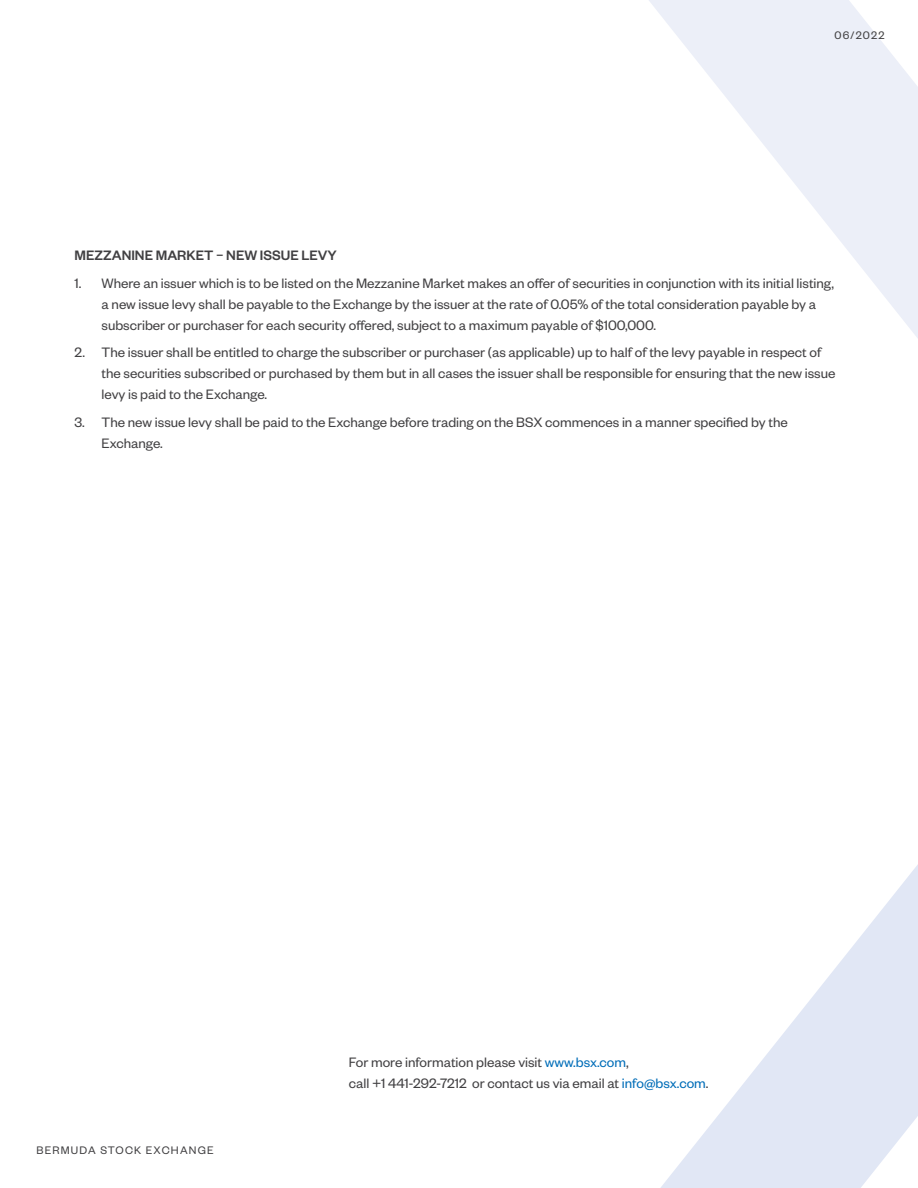
<style>
.page{position:relative;width:918px;height:1188px;background:#fff}
.page>*{position:absolute;margin:0;border:0;box-sizing:border-box;transform-origin:0 0}
.t1{font:15px/21px "Founders Grotesk";color:#414042}
.t2{font:500 15px "Founders Grotesk";color:#414042}
.t3{font:12px "Founders Grotesk";letter-spacing:.1em;color:#414042}
.s1{color:#006db8}
</style>
<div class="page">
<svg style="left:660px;top:865px;width:258px;height:323px"></svg>
<svg style="left:649px;top:0;width:269px;height:338px"></svg>
<p class="t3" style="left:835px;top:28px;width:51px">06/2022</p>
<p class="t2" style="left:75px;top:246px;width:264px">MEZZANINE MARKET – NEW ISSUE LEVY</p>
<p class="t1" style="left:102px;top:272px;width:734px;text-indent:-27px">1. Where an issuer which is to be listed on the Mezzanine Market makes an offer of securities in conjunction with its initial listing, a new issue levy shall be payable to the Exchange by the issuer at the rate of 0.05% of the total consideration payable by a subscriber or purchaser for each security offered, subject to a maximum payable of $100,000.</p>
<p class="t1" style="left:102px;top:341px;width:735px;text-indent:-27px">2. The issuer shall be entitled to charge the subscriber or purchaser (as applicable) up to half of the levy payable in respect of the securities subscribed or purchased by them but in all cases the issuer shall be responsible for ensuring that the new issue levy is paid to the Exchange.</p>
<p class="t1" style="left:102px;top:411px;width:688px;text-indent:-27px">3. The new issue levy shall be paid to the Exchange before trading on the BSX commences in a manner specified by the<br>Exchange.</p>
<p class="t3" style="left:36px;top:1143px;width:179px">BERMUDA STOCK EXCHANGE</p>
<p class="t1" style="left:349px;top:1051px;width:361px">For more information please visit <span class="s1">www.bsx.com</span>,<br>call +1 441-292-7212 or contact us via email at <span class="s1">info@bsx.com</span>.</p>
</div>
